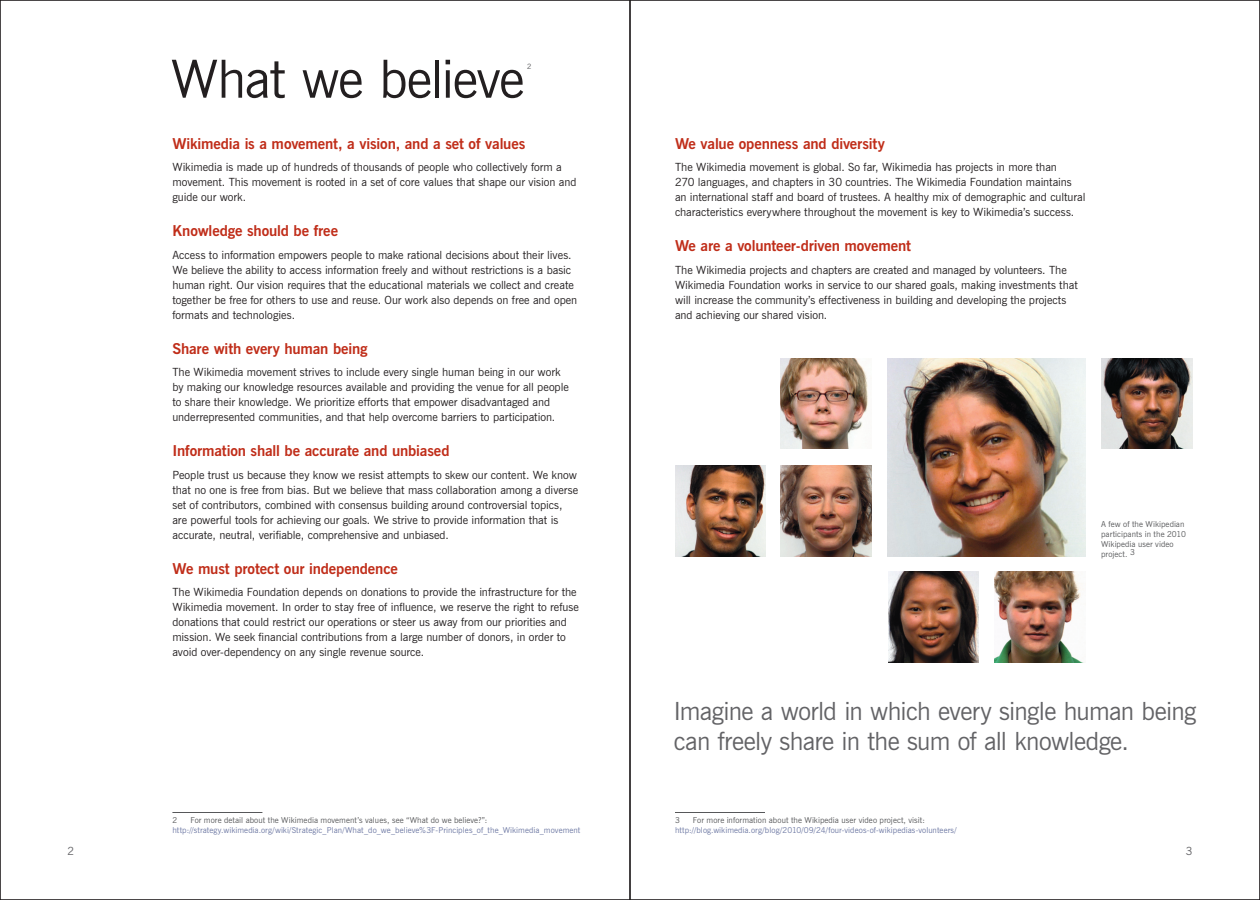
<style>
.page{position:relative;width:1260px;height:900px;background:#fff}
.page>*{position:absolute;margin:0;border:0;box-sizing:border-box;transform-origin:0 0}
.t1{font:52.5px "News Gothic BT";letter-spacing:-.03em;color:#231f20}
.t2{font:25px/30px "News Gothic BT";letter-spacing:-.025em;color:#636366}
.t3{font:700 15px "News Gothic BT";letter-spacing:-.01em;color:#c02d19}
.t4{font:11.25px/15px "News Gothic BT";letter-spacing:-.005em;color:#231f20}
.t5{font:11.25px "News Gothic BT";color:#636366}
.t6{font:8.12px/10px "News Gothic BT";letter-spacing:.01em;color:#57585a}
.t7{font:8.12px "News Gothic BT";letter-spacing:.01em;color:#6e79a4}
.t8{font:7.25px "News Gothic BT";color:#57585a}
</style>
<div class="page">
<hr style="left:675px;top:812px;width:90px;height:1px;background:#57585a">
<hr style="left:172px;top:812px;width:90px;height:1px;background:#57585a">
<img style="left:1102px;top:358px;width:90px;height:91px">
<img style="left:887px;top:358px;width:198px;height:198px">
<img style="left:888px;top:572px;width:91px;height:91px">
<img style="left:781px;top:358px;width:88px;height:91px">
<img style="left:995px;top:572px;width:89px;height:91px">
<img style="left:781px;top:465px;width:90px;height:91px">
<img style="left:675px;top:465px;width:91px;height:91px">
<h1 class="t1" style="left:171px;top:47px;width:355px">What we believe</h1>
<p class="t8" style="left:527px;top:62px;width:6px">2</p>
<h3 class="t3" style="left:172px;top:134px;width:355px">Wikimedia is a movement, a vision, and a set of values</h3>
<p class="t4" style="left:172px;top:159px;width:405px">Wikimedia is made up of hundreds of thousands of people who collectively form a movement. This movement is rooted in a set of core values that shape our vision and guide our work.</p>
<h3 class="t3" style="left:172px;top:222px;width:167px">Knowledge should be free</h3>
<p class="t4" style="left:172px;top:247px;width:406px">Access to information empowers people to make rational decisions about their lives.<br>We believe the ability to access information freely and without restrictions is a basic human right. Our vision requires that the educational materials we collect and create together be free for others to use and reuse. Our work also depends on free and open formats and technologies.</p>
<h3 class="t3" style="left:172px;top:339px;width:197px">Share with every human being</h3>
<p class="t4" style="left:172px;top:364px;width:398px">The Wikimedia movement strives to include every single human being in our work by making our knowledge resources available and providing the venue for all people to share their knowledge. We prioritize efforts that empower disadvantaged and underrepresented communities, and that help overcome barriers to participation.</p>
<h3 class="t3" style="left:172px;top:442px;width:279px">Information shall be accurate and unbiased</h3>
<p class="t4" style="left:172px;top:467px;width:407px">People trust us because they know we resist attempts to skew our content. We know that no one is free from bias. But we believe that mass collaboration among a diverse set of contributors, combined with consensus building around controversial topics, are powerful tools for achieving our goals. We strive to provide information that is accurate, neutral, verifiable, comprehensive and unbiased.</p>
<h3 class="t3" style="left:172px;top:559px;width:227px">We must protect our independence</h3>
<p class="t4" style="left:172px;top:584px;width:408px">The Wikimedia Foundation depends on donations to provide the infrastructure for the Wikimedia movement. In order to stay free of influence, we reserve the right to refuse donations that could restrict our operations or steer us away from our priorities and mission. We seek financial contributions from a large number of donors, in order to avoid over-dependency on any single revenue source.</p>
<p class="t6" style="left:172px;top:815px;width:6px">2</p>
<p class="t6" style="left:190px;top:815px;width:298px">For more detail about the Wikimedia movement’s values, see “What do we believe?”:</p>
<p class="t7" style="left:172px;top:825px;width:409px">http://strategy.wikimedia.org/wiki/Strategic_Plan/What_do_we_believe%3F-Principles_of_the_Wikimedia_movement</p>
<h3 class="t3" style="left:675px;top:134px;width:211px">We value openness and diversity</h3>
<p class="t4" style="left:675px;top:160px;width:412px">The Wikimedia movement is global. So far, Wikimedia has projects in more than<br>270 languages, and chapters in 30 countries. The Wikimedia Foundation maintains an international staff and board of trustees. A healthy mix of demographic and cultural characteristics everywhere throughout the movement is key to Wikimedia’s success.</p>
<h3 class="t3" style="left:675px;top:237px;width:238px">We are a volunteer-driven movement</h3>
<p class="t4" style="left:675px;top:262px;width:404px">The Wikimedia projects and chapters are created and managed by volunteers. The Wikimedia Foundation works in service to our shared goals, making investments that will increase the community’s effectiveness in building and developing the projects and achieving our shared vision. <sup>2</sup></p>
<p class="t6" style="left:1101px;top:519px;width:86px">A few of the Wikipedian participants in the 2010<br>Wikipedia user video project. 3</p>
<h2 class="t2" style="left:674px;top:696px;width:524px">Imagine a world in which every single human being can freely share in the sum of all knowledge.</h2>
<p class="t6" style="left:675px;top:815px;width:6px">3</p>
<p class="t6" style="left:693px;top:815px;width:233px">For more information about the Wikipedia user video project, visit:</p>
<p class="t7" style="left:675px;top:825px;width:283px">http://blog.wikimedia.org/blog/2010/09/24/four-videos-of-wikipedias-volunteers/</p>
<p class="t5" style="left:67px;top:844px;width:8px">2</p>
<p class="t5" style="left:1186px;top:844px;width:8px">3</p>
</div>
